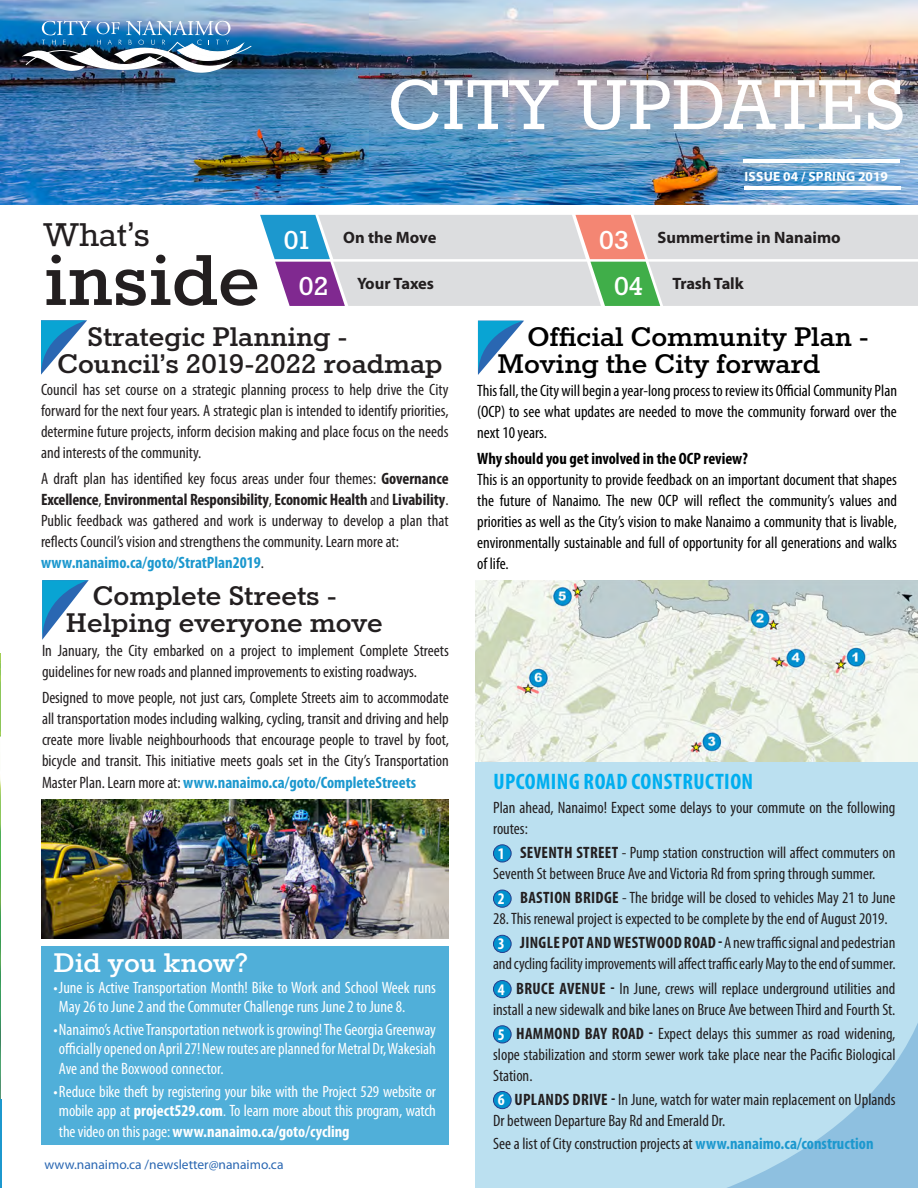
<style>
.page{position:relative;width:918px;height:1188px;background:#fff}
.page>*{position:absolute;margin:0;border:0;box-sizing:border-box;transform-origin:0 0}
.t1{font:87px "Rokkitt";color:#fff}
.t2{font:700 84px "Rokkitt";color:#231f20}
.t3{font:40.5px "Rokkitt";color:#231f20}
.Heading_1{font:700 31.5px "Rokkitt";color:#231f20}
.Heading_1-2{font:700 31.5px "Rokkitt";color:#000}
.Heading_1-3{font:700 31.5px "Rokkitt";color:#fff}
.t4{font:700 30.3px "Rokkitt";color:#fff}
.Box_List_Blue{font:700 condensed 22.5px "Myriad Pro";letter-spacing:.02em;color:#00aeef}
.Body_Text{font:condensed 16.5px/21px "Myriad Pro";color:#231f20;text-align:justify}
.Box_List_Blue-2{font:condensed 16.5px/21px "Myriad Pro";color:#231f20}
.Body_Text-2{font:condensed 16.5px/21px "Myriad Pro";color:#000;text-align:justify}
.t5{font:condensed 16.5px/19.5px "Myriad Pro";letter-spacing:-.005em;color:#fff}
.t6{font:700 16.5px "Myriad Pro";color:#231f20}
.t7{font:700 condensed 16.5px "Myriad Pro";color:#fff}
.Body_Text-3{font:700 condensed 16.5px "Myriad Pro";color:#000}
.Body_Text-4{font:700 condensed 16.5px "Myriad Pro";color:#1c98ce}
.t8{font:700 condensed 16.2px "Myriad Pro";color:#fff}
.t9{font:13.5px "Myriad Pro";color:#2a67b2}
.t10{font:700 13.5px "Myriad Pro";letter-spacing:.02em;color:#fff}
.s1{font-weight:700}
.s2{font-weight:400;color:#231f20}
.s3{font-weight:700;color:#1c98ce}
.s4{font-size:15px}
.s5{font-weight:400}
</style>
<div class="page">
<img style="left:0;top:777px;width:1px;height:322px">
<svg style="left:0;top:654px;width:1px;height:83px"></svg>
<hr style="left:0;top:1099px;width:1px;height:89px;background:#1c98ce">
<img style="left:1px;top:0;width:917px;height:205px">
<svg style="left:260px;top:215px;width:658px;height:91px;background:#cdcfd2"></svg>
<img style="left:22px;top:21px;width:230px;height:52px">
<hr style="left:743px;top:159px;width:157px;height:4px;background:#fff">
<hr style="left:744px;top:187px;width:157px;height:3px;background:#fff">
<div style="left:475px;top:762px;width:443px;height:426px;background:#bbe0f0"></div>
<svg style="left:0;top:0;width:1px;height:205px"></svg>
<div style="left:493px;top:845px;width:18px;height:17px;background:#0292ce;border-radius:50%"></div>
<div style="left:493px;top:844px;width:19px;height:18px;border:1px solid #253f8e;border-radius:50%"></div>
<div style="left:493px;top:890px;width:18px;height:17px;background:#0292ce;border-radius:50%"></div>
<div style="left:493px;top:890px;width:19px;height:18px;border:1px solid #253f8e;border-radius:50%"></div>
<div style="left:493px;top:935px;width:18px;height:17px;background:#0292ce;border-radius:50%"></div>
<div style="left:493px;top:935px;width:19px;height:18px;border:1px solid #253f8e;border-radius:50%"></div>
<div style="left:493px;top:981px;width:18px;height:17px;background:#0292ce;border-radius:50%"></div>
<div style="left:493px;top:980px;width:19px;height:18px;border:1px solid #253f8e;border-radius:50%"></div>
<div style="left:493px;top:1026px;width:18px;height:17px;background:#0292ce;border-radius:50%"></div>
<div style="left:493px;top:1025px;width:19px;height:18px;border:1px solid #253f8e;border-radius:50%"></div>
<div style="left:493px;top:1091px;width:18px;height:18px;background:#0292ce;border-radius:50%"></div>
<div style="left:493px;top:1091px;width:19px;height:18px;border:1px solid #253f8e;border-radius:50%"></div>
<img style="left:475px;top:580px;width:443px;height:182px">
<svg style="left:41px;top:320px;width:46px;height:55px"></svg>
<div style="left:41px;top:946px;width:408px;height:199px;background:#50afd9"></div>
<svg style="left:42px;top:580px;width:47px;height:60px"></svg>
<svg style="left:478px;top:321px;width:46px;height:54px"></svg>
<img style="left:41px;top:799px;width:408px;height:140px">
<p class="t1" style="left:388px;top:64px;width:519px">CITY UPDATES</p>
<p class="t3" style="left:44px;top:216px;width:108px">What’s</p>
<p class="t2" style="left:44px;top:236px;width:218px">inside</p>
<p class="t4" style="left:283px;top:224px;width:28px">01</p>
<p class="t4" style="left:298px;top:271px;width:32px">02</p>
<p class="t6" style="left:343px;top:227px;width:95px">On the Move</p>
<p class="t6" style="left:357px;top:273px;width:78px">Your Taxes</p>
<p class="Heading_1" style="left:88px;top:320px;width:262px">Strategic Planning -</p>
<p class="Heading_1" style="left:58px;top:347px;width:386px">Council’s 2019-2022 roadmap</p>
<p class="Body_Text" style="left:41px;top:379px;width:409px">Council has set course on a strategic planning process to help drive the City forward for the next four years. A strategic plan is intended to identify priorities, determine future projects, inform decision making and place focus on the needs and interests of the community.</p>
<p class="Body_Text" style="left:41px;top:468px;width:409px">A draft plan has identified key focus areas under four themes: <span class="s1">Governance Excellence</span>, <span class="s1">Environmental Responsibility</span>, <span class="s1">Economic Health</span> and <span class="s1">Livability</span>.<br>Public feedback was gathered and work is underway to develop a plan that reflects Council’s vision and strengthens the community. Learn more at:</p>
<p class="Body_Text-4" style="left:41px;top:552px;width:225px">www.nanaimo.ca/goto/StratPlan2019<span class="s2">.</span></p>
<p class="Heading_1" style="left:93px;top:580px;width:245px">Complete Streets -</p>
<p class="Heading_1" style="left:66px;top:607px;width:318px">Helping everyone move</p>
<p class="Body_Text" style="left:42px;top:640px;width:408px">In January, the City embarked on a project to implement Complete Streets guidelines for new roads and planned improvements to existing roadways.</p>
<p class="Body_Text" style="left:42px;top:687px;width:408px">Designed to move people, not just cars, Complete Streets aim to accommodate all transportation modes including walking, cycling, transit and driving and help create more livable neighbourhoods that encourage people to travel by foot, bicycle and transit. This initiative meets goals set in the City’s Transportation Master Plan. Learn more at: <span class="s3">www.nanaimo.ca/goto/CompleteStreets</span></p>
<p class="Heading_1-3" style="left:54px;top:946px;width:195px">Did you know?</p>
<p class="t5" style="left:59px;top:977px;width:378px;text-indent:-5px">• June is Active Transportation Month! Bike to Work and School Week runs<br>May 26 to June 2 and the Commuter Challenge runs June 2 to June 8.</p>
<p class="t5" style="left:59px;top:1019px;width:378px;text-align:justify;text-indent:-5px">• Nanaimo’s Active Transportation network is growing! The Georgia Greenway officially opened on April 27! New routes are planned for Metral Dr, Wakesiah Ave and the Boxwood connector.</p>
<p class="t5" style="left:54px;top:1081px;width:384px;text-align:center">• Reduce bike theft by registering your bike with the Project 529 website or mobile app at <span class="s1">project529.com</span><span class="s4">.</span> To learn more about this program, watch</p>
<p class="t7" style="left:59px;top:1121px;width:292px"><span class="s5">the video on this page:</span> www.nanaimo.ca/goto/cycling</p>
<p class="t9" style="left:45px;top:1156px;width:240px">www.nanaimo.ca /newsletter@nanaimo.ca</p>
<p class="t10" style="left:745px;top:167px;width:145px">ISSUE 04 / SPRING 2019</p>
<p class="t4" style="left:599px;top:224px;width:32px">03</p>
<p class="t4" style="left:614px;top:271px;width:31px">04</p>
<p class="t6" style="left:658px;top:227px;width:185px">Summertime in Nanaimo</p>
<p class="t6" style="left:673px;top:273px;width:73px">Trash Talk</p>
<p class="Heading_1-2" style="left:527px;top:320px;width:343px">Official Community Plan -</p>
<p class="Heading_1-2" style="left:497px;top:347px;width:324px">Moving the City forward</p>
<p class="Body_Text-2" style="left:477px;top:380px;width:421px">This fall, the City will begin a year-long process to review its Official Community Plan (OCP) to see what updates are needed to move the community forward over the next 10 years.</p>
<p class="Body_Text-3" style="left:477px;top:449px;width:272px">Why should you get involved in the OCP review?</p>
<p class="Body_Text-2" style="left:477px;top:469px;width:421px">This is an opportunity to provide feedback on an important document that shapes the future of Nanaimo. The new OCP will reflect the community’s values and priorities as well as the City’s vision to make Nanaimo a community that is livable, environmentally sustainable and full of opportunity for all generations and walks of life.</p>
<p class="Box_List_Blue" style="left:493px;top:767px;width:261px">UPCOMING ROAD CONSTRUCTION</p>
<p class="Box_List_Blue-2" style="left:493px;top:796px;width:404px">Plan ahead, Nanaimo! Expect some delays to your commute on the following routes:</p>
<p class="t8" style="left:498px;top:843px;width:8px">1</p>
<p class="Box_List_Blue-2" style="left:493px;top:842px;width:404px;text-indent:27px"><span class="s1">SEVENTH STREET</span> - Pump station construction will affect commuters on<br>Seventh St between Bruce Ave and Victoria Rd from spring through summer.</p>
<p class="t8" style="left:498px;top:889px;width:8px">2</p>
<p class="Box_List_Blue-2" style="left:520px;top:887px;width:377px"><span class="s1">BASTION BRIDGE</span> - The bridge will be closed to vehicles May 21 to June</p>
<p class="Box_List_Blue-2" style="left:493px;top:908px;width:396px">28. This renewal project is expected to be complete by the end of August 2019.</p>
<p class="t8" style="left:498px;top:934px;width:8px">3</p>
<p class="Box_List_Blue-2" style="left:493px;top:932px;width:404px;text-align:right"><span class="s1">JINGLE POT AND WESTWOOD ROAD -</span> A new traffic signal and pedestrian<br>and cycling facility improvements will affect traffic early May to the end of summer.</p>
<p class="t8" style="left:498px;top:979px;width:8px">4</p>
<p class="Box_List_Blue-2" style="left:493px;top:977px;width:404px;text-align:right"><span class="s1">BRUCE AVENUE -</span> In June, crews will replace underground utilities and install a new sidewalk and bike lanes on Bruce Ave between Third and Fourth St.</p>
<p class="t8" style="left:498px;top:1024px;width:8px">5</p>
<p class="Box_List_Blue-2" style="left:493px;top:1023px;width:404px;text-align:justify;text-indent:23px"><span class="s1">HAMMOND BAY ROAD -</span> Expect delays this summer as road widening, slope stabilization and storm sewer work take place near the Pacific Biological Station.</p>
<p class="t8" style="left:498px;top:1090px;width:8px">6</p>
<p class="Box_List_Blue-2" style="left:493px;top:1088px;width:404px;text-indent:21px"><span class="s1">UPLANDS DRIVE -</span> In June, watch for water main replacement on Uplands<br>Dr between Departure Bay Rd and Emerald Dr.</p>
<p class="Box_List_Blue-2" style="left:493px;top:1133px;width:382px">See a list of City construction projects at <span class="s3">www.nanaimo.ca/construction</span></p>
</div>
